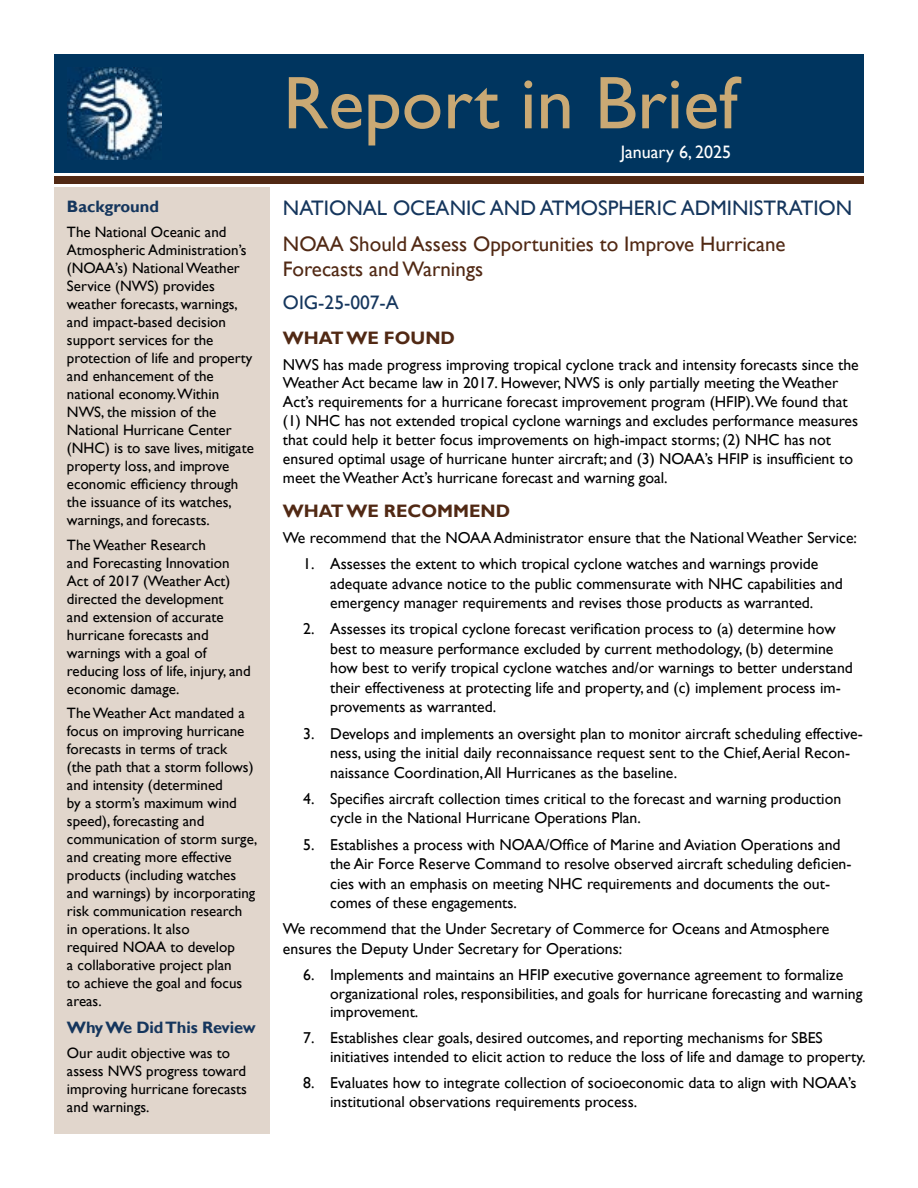
<style>
.page{position:relative;width:918px;height:1188px;background:#fff}
.page>*{position:absolute;margin:0;border:0;box-sizing:border-box;transform-origin:0 0}
.t1{font:75px "Gill Sans";color:#caa974}
.t2{font:21px/25.2px "Gill Sans";color:#512914}
.t3{font:21px "Gill Sans";color:#15365d}
.t4{font:19.5px "Gill Sans";color:#15365d}
.t5{font:700 18px "Gill Sans";color:#512914}
.t6{font:18px "Gill Sans";color:#fff}
.t7{font:700 16.5px "Gill Sans";letter-spacing:-.01em;color:#15365d}
.t8{font:15.75px/19.5px "Gill Sans";color:#000}
.t9{font:15px/18px "Gill Sans";color:#000}
</style>
<div class="page">
<div style="left:54px;top:54px;width:810px;height:119px;background:#00355f"></div>
<div style="left:54px;top:176px;width:810px;height:8px;background:#512914"></div>
<img style="left:68px;top:68px;width:93px;height:91px">
<div style="left:54px;top:187px;width:215px;height:947px;background:#e1d6cc"></div>
<p class="t7" style="left:67px;top:197px;width:94px">Background</p>
<p class="t9" style="left:67px;top:223px;width:188px">The National Oceanic and<br>Atmospheric Administration’s (NOAA’s) National Weather<br>Service (NWS) provides weather forecasts, warnings, and impact-based decision support services for the protection of life and property and enhancement of the national economy.Within<br>NWS, the mission of the<br>National Hurricane Center (NHC) is to save lives, mitigate property loss, and improve economic efficiency through the issuance of its watches, warnings, and forecasts.</p>
<p class="t9" style="left:67px;top:536px;width:185px">The Weather Research<br>and Forecasting Innovation<br>Act of 2017 (Weather Act) directed the development<br>and extension of accurate hurricane forecasts and warnings with a goal of reducing loss of life, injury, and economic damage.</p>
<p class="t9" style="left:67px;top:705px;width:192px">The Weather Act mandated a focus on improving hurricane forecasts in terms of track<br>(the path that a storm follows) and intensity (determined<br>by a storm’s maximum wind speed), forecasting and communication of storm surge, and creating more effective products (including watches and warnings) by incorporating risk communication research<br>in operations. It also<br>required NOAA to develop<br>a collaborative project plan<br>to achieve the goal and focus areas.</p>
<p class="t7" style="left:67px;top:1017px;width:190px">Why We Did This Review</p>
<p class="t9" style="left:67px;top:1044px;width:182px">Our audit objective was to assess NWS progress toward improving hurricane forecasts and warnings.</p>
<h1 class="t1" style="left:283px;top:59px;width:456px">Report in Brief</h1>
<p class="t6" style="left:621px;top:141px;width:112px">January 6, 2025</p>
<h2 class="t3" style="left:283px;top:196px;width:571px">NATIONAL OCEANIC AND ATMOSPHERIC ADMINISTRATION</h2>
<h2 class="t2" style="left:283px;top:232px;width:504px">NOAA Should Assess Opportunities to Improve Hurricane<br>Forecasts and Warnings</h2>
<p class="t4" style="left:283px;top:291px;width:118px">OIG-25-007-A</p>
<p class="t5" style="left:283px;top:327px;width:174px">WHAT WE FOUND</p>
<p class="t8" style="left:283px;top:355px;width:577px;line-height:18.9px">NWS has made progress improving tropical cyclone track and intensity forecasts since the Weather Act became law in 2017. However, NWS is only partially meeting the Weather Act’s requirements for a hurricane forecast improvement program (HFIP).We found that (1) NHC has not extended tropical cyclone warnings and excludes performance measures that could help it better focus improvements on high-impact storms; (2) NHC has not ensured optimal usage of hurricane hunter aircraft; and (3) NOAA’s HFIP is insufficient to meet the Weather Act’s hurricane forecast and warning goal.</p>
<p class="t5" style="left:283px;top:501px;width:229px">WHAT WE RECOMMEND</p>
<p class="t8" style="left:283px;top:528px;width:576px">We recommend that the NOAA Administrator ensure that the National Weather Service:</p>
<p class="t8" style="left:330px;top:554px;width:514px;text-indent:-27px">1. Assesses the extent to which tropical cyclone watches and warnings provide adequate advance notice to the public commensurate with NHC capabilities and emergency manager requirements and revises those products as warranted.</p>
<p class="t8" style="left:330px;top:620px;width:524px;text-indent:-27px">2. Assesses its tropical cyclone forecast verification process to (a) determine how best to measure performance excluded by current methodology, (b) determine how best to verify tropical cyclone watches and/or warnings to better understand their effectiveness at protecting life and property, and (c) implement process im&shy;provements as warranted.</p>
<p class="t8" style="left:330px;top:724px;width:534px;text-indent:-27px">3. Develops and implements an oversight plan to monitor aircraft scheduling effective&shy;ness, using the initial daily reconnaissance request sent to the Chief, Aerial Recon&shy;naissance Coordination, All Hurricanes as the baseline.</p>
<p class="t8" style="left:330px;top:789px;width:513px;text-indent:-27px">4. Specifies aircraft collection times critical to the forecast and warning production cycle in the National Hurricane Operations Plan.</p>
<p class="t8" style="left:330px;top:835px;width:523px;text-indent:-27px">5. Establishes a process with NOAA/Office of Marine and Aviation Operations and the Air Force Reserve Command to resolve observed aircraft scheduling deficien&shy;cies with an emphasis on meeting NHC requirements and documents the out&shy;comes of these engagements.</p>
<p class="t8" style="left:283px;top:920px;width:548px">We recommend that the Under Secretary of Commerce for Oceans and Atmosphere ensures the Deputy Under Secretary for Operations:</p>
<p class="t8" style="left:330px;top:965px;width:534px;line-height:18.9px;text-indent:-27px">6. Implements and maintains an HFIP executive governance agreement to formalize organizational roles, responsibilities, and goals for hurricane forecasting and warning improvement.</p>
<p class="t8" style="left:330px;top:1029px;width:537px;line-height:18.9px;text-indent:-27px">7. Establishes clear goals, desired outcomes, and reporting mechanisms for SBES initiatives intended to elicit action to reduce the loss of life and damage to property.</p>
<p class="t8" style="left:330px;top:1073px;width:528px;text-indent:-27px">8. Evaluates how to integrate collection of socioeconomic data to align with NOAA’s institutional observations requirements process.</p>
</div>
